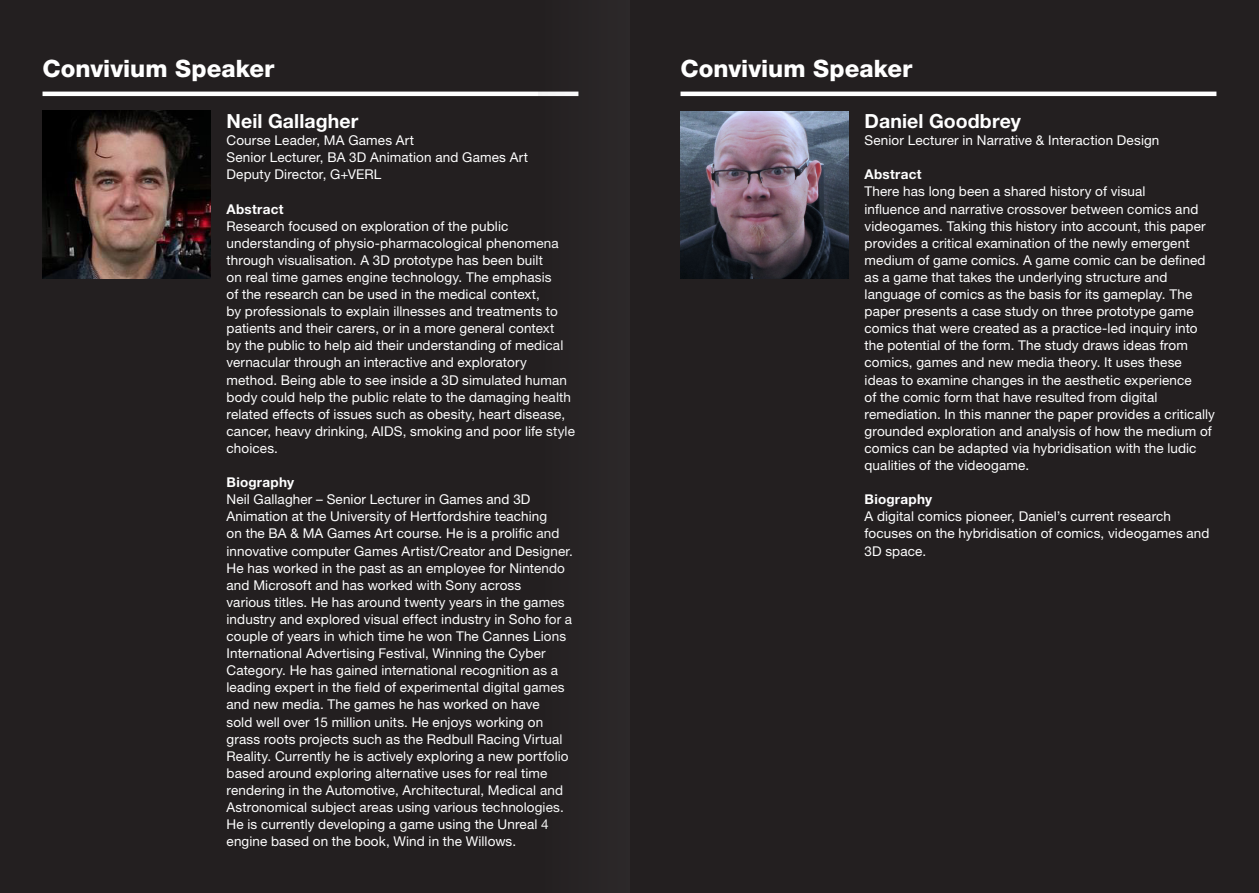
<style>
.page{position:relative;width:1259px;height:893px;background:#231f20}
.page>*{position:absolute;margin:0;border:0;box-sizing:border-box;transform-origin:0 0}
.t1{font:800 24px "Helvetica Neue LT";color:#fff}
.t2{font:700 19.5px "Helvetica Neue LT";letter-spacing:.005em;color:#fff}
.t3{font:13.5px/17.1px "Helvetica Neue LT";letter-spacing:.01em;color:#fff}
.t4{font:700 13.5px "Helvetica Neue LT";letter-spacing:.02em;color:#fff}
.s1{font-weight:700}
</style>
<div class="page">
<img style="left:680px;top:111px;width:168px;height:168px">
<hr style="left:43px;top:92px;width:535px;height:4px;background:#fff">
<hr style="left:680px;top:92px;width:536px;height:4px;background:#fff">
<img style="left:43px;top:111px;width:167px;height:168px">
<div style="left:538px;top:0;width:91px;height:893px;background:#282425"></div>
<p class="t1" style="left:43px;top:54px;width:233px">Convivium Speaker</p>
<p class="t1" style="left:680px;top:54px;width:233px">Convivium Speaker</p>
<p class="t2" style="left:226px;top:109px;width:133px">Neil Gallagher</p>
<p class="t3" style="left:226px;top:132px;width:189px">Course Leader, MA Games Art</p>
<p class="t3" style="left:226px;top:149px;width:303px">Senior Lecturer, BA 3D Animation and Games Art</p>
<p class="t3" style="left:226px;top:166px;width:156px">Deputy Director, G+VERL</p>
<p class="t3" style="left:226px;top:200px;width:350px"><span class="s1">Abstract<br></span>Research focused on exploration of the public understanding of physio-pharmacological phenomena through visualisation. A 3D prototype has been built<br>on real time games engine technology. The emphasis<br>of the research can be used in the medical context,<br>by professionals to explain illnesses and treatments to patients and their carers, or in a more general context<br>by the public to help aid their understanding of medical vernacular through an interactive and exploratory method. Being able to see inside a 3D simulated human body could help the public relate to the damaging health related effects of issues such as obesity, heart disease, cancer, heavy drinking, AIDS, smoking and poor life style choices.</p>
<p class="t4" style="left:226px;top:474px;width:69px">Biography</p>
<p class="t3" style="left:226px;top:491px;width:348px">Neil Gallagher – Senior Lecturer in Games and 3D Animation at the University of Hertfordshire teaching<br>on the BA &amp; MA Games Art course. He is a prolific and innovative computer Games Artist/Creator and Designer.<br>He has worked in the past as an employee for Nintendo and Microsoft and has worked with Sony across<br>various titles. He has around twenty years in the games industry and explored visual effect industry in Soho for a couple of years in which time he won The Cannes Lions International Advertising Festival, Winning the Cyber Category. He has gained international recognition as a leading expert in the field of experimental digital games and new media. The games he has worked on have<br>sold well over 15 million units. He enjoys working on grass roots projects such as the Redbull Racing Virtual Reality. Currently he is actively exploring a new portfolio based around exploring alternative uses for real time rendering in the Automotive, Architectural, Medical and Astronomical subject areas using various technologies.<br>He is currently developing a game using the Unreal 4 engine based on the book, Wind in the Willows.</p>
<p class="t2" style="left:864px;top:109px;width:158px">Daniel Goodbrey</p>
<p class="t3" style="left:864px;top:132px;width:296px">Senior Lecturer in Narrative &amp; Interaction Design</p>
<p class="t4" style="left:864px;top:166px;width:59px">Abstract</p>
<p class="t3" style="left:864px;top:183px;width:352px">There has long been a shared history of visual<br>influence and narrative crossover between comics and videogames. Taking this history into account, this paper provides a critical examination of the newly emergent medium of game comics. A game comic can be defined as a game that takes the underlying structure and language of comics as the basis for its gameplay. The paper presents a case study on three prototype game comics that were created as a practice-led inquiry into the potential of the form. The study draws ideas from comics, games and new media theory. It uses these ideas to examine changes in the aesthetic experience<br>of the comic form that have resulted from digital remediation. In this manner the paper provides a critically grounded exploration and analysis of how the medium of comics can be adapted via hybridisation with the ludic qualities of the videogame.</p>
<p class="t4" style="left:864px;top:491px;width:69px">Biography</p>
<p class="t3" style="left:864px;top:508px;width:346px">A digital comics pioneer, Daniel’s current research focuses on the hybridisation of comics, videogames and<br>3D space.</p>
</div>
